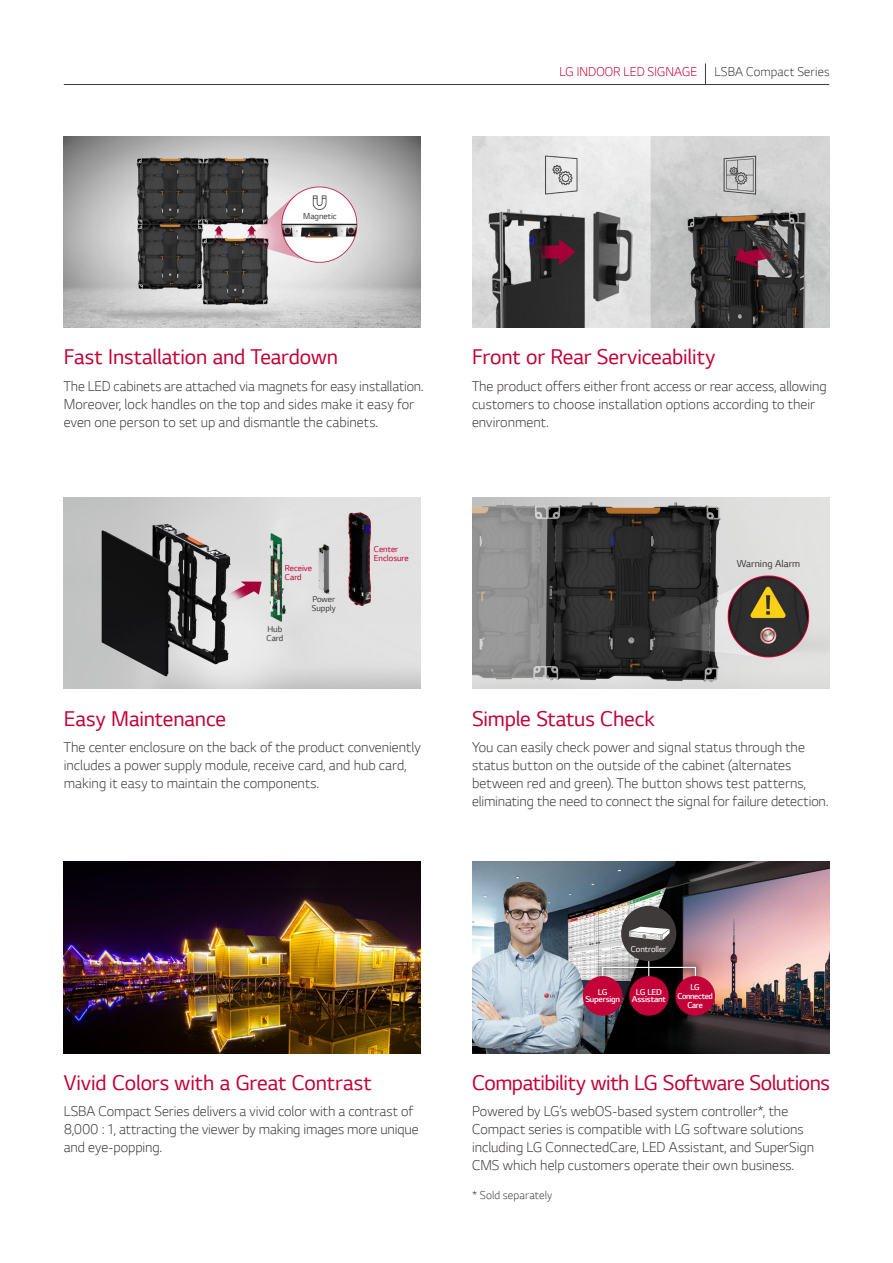
<style>
.page{position:relative;width:893px;height:1263px;background:#fff}
.page>*{position:absolute;margin:0;border:0;box-sizing:border-box;transform-origin:0 0}
.t1{font:22.5px "LG Smart";letter-spacing:-.005em;color:#c30037}
.t2{font:300 15px/18px "LG Smart";color:#3e3a39}
.t3{font:300 13.5px "LG Smart";color:#c30037}
.t4{font:300 13.5px "LG Smart";letter-spacing:.005em;color:#3e3a39}
.t5{font:300 12px "LG Smart";letter-spacing:.01em;color:#3e3a39}
.t6{font:10.5px "LG Smart";color:#3e3a39}
.t7{font:9px "LG Smart";color:#3e3a39}
.t8{font:9px "LG Smart";color:#c30037}
.t9{font:300 9px/7.5px "LG Smart";letter-spacing:-.03em;color:#fff;text-align:center}
.t10{font:300 9px/9px "LG Smart";letter-spacing:-.03em;color:#fff;text-align:center;scale:.95 1}
.t11{font:9px "LG Smart";letter-spacing:-.01em;color:#fff}
</style>
<div class="page">
<img style="left:64px;top:136px;width:357px;height:191px">
<img style="left:64px;top:497px;width:357px;height:192px">
<img style="left:472px;top:497px;width:357px;height:192px">
<img style="left:472px;top:862px;width:357px;height:191px">
<img style="left:64px;top:862px;width:357px;height:191px">
<svg style="left:595px;top:960px;width:108px;height:42px"></svg>
<svg style="left:601px;top:966px;width:95px;height:31px;background:#514b4d"></svg>
<div style="left:675px;top:976px;width:40px;height:40px;background:#c30037;border-radius:50%"></div>
<div style="left:583px;top:976px;width:39px;height:40px;background:#c30037;border-radius:50%"></div>
<hr style="left:648px;top:937px;width:1px;height:57px;background:#fff">
<div style="left:621px;top:906px;width:55px;height:55px;background:#3e3a39;border-radius:50%"></div>
<svg style="left:629px;top:927px;width:41px;height:13px"></svg>
<div style="left:629px;top:976px;width:40px;height:40px;background:#c30037;border-radius:50%"></div>
<img style="left:472px;top:136px;width:357px;height:191px">
<hr style="left:64px;top:84px;width:765px;height:1px;background:#3e3a39">
<svg style="left:705px;top:63px;width:1px;height:21px"></svg>
<p class="t3" style="left:560px;top:63px;width:139px">LG INDOOR LED SIGNAGE</p>
<p class="t4" style="left:714px;top:63px;width:117px">LSBA Compact Series</p>
<p class="t7" style="left:303px;top:210px;width:35px">Magnetic</p>
<p class="t1" style="left:64px;top:342px;width:276px">Fast Installation and Teardown</p>
<p class="t2" style="left:64px;top:376px;width:361px">The LED cabinets are attached via magnets for easy installation.<br>Moreover, lock handles on the top and sides make it easy for even one person to set up and dismantle the cabinets.</p>
<p class="t1" style="left:64px;top:703px;width:164px">Easy Maintenance</p>
<p class="t8" style="left:285px;top:562px;width:29px">Receive</p>
<p class="t8" style="left:285px;top:571px;width:18px">Card</p>
<p class="t7" style="left:267px;top:623px;width:16px">Hub</p>
<p class="t7" style="left:266px;top:632px;width:18px">Card</p>
<p class="t7" style="left:312px;top:593px;width:24px">Power</p>
<p class="t7" style="left:312px;top:602px;width:25px">Supply</p>
<p class="t8" style="left:374px;top:543px;width:26px">Center</p>
<p class="t8" style="left:374px;top:552px;width:36px">Enclosure</p>
<p class="t2" style="left:64px;top:737px;width:358px">The center enclosure on the back of the product conveniently includes a power supply module, receive card, and hub card, making it easy to maintain the components.</p>
<p class="t1" style="left:472px;top:342px;width:245px">Front or Rear Serviceability</p>
<p class="t2" style="left:472px;top:376px;width:356px">The product offers either front access or rear access, allowing</p>
<p class="t2" style="left:472px;top:394px;width:345px">customers to choose installation options according to their environment.</p>
<p class="t1" style="left:472px;top:703px;width:184px">Simple Status Check</p>
<p class="t6" style="left:737px;top:556px;width:65px">Warning Alarm</p>
<p class="t2" style="left:472px;top:737px;width:334px">You can easily check power and signal status through the</p>
<p class="t2" style="left:472px;top:755px;width:321px">status button on the outside of the cabinet (alternates</p>
<p class="t2" style="left:472px;top:773px;width:358px">between red and green). The button shows test patterns, eliminating the need to connect the signal for failure detection.</p>
<p class="t11" style="left:631px;top:943px;width:37px">Controller</p>
<p class="t9" style="left:636px;top:988px;width:28px">LG LED</p>
<p class="t9" style="left:632px;top:995px;width:36px">Assistant</p>
<p class="t9" style="left:585px;top:988px;width:36px">LG<br>Supersign</p>
<p class="t10" style="left:677px;top:982px;width:39px">LG<br>Connected</p>
<p class="t10" style="left:687px;top:1000px;width:18px">Care</p>
<p class="t1" style="left:64px;top:1068px;width:309px">Vivid Colors with a Great Contrast</p>
<p class="t1" style="left:472px;top:1068px;width:359px">Compatibility with LG Software Solutions</p>
<p class="t2" style="left:64px;top:1102px;width:351px">LSBA Compact Series delivers a vivid color with a contrast of</p>
<p class="t2" style="left:64px;top:1120px;width:356px">8,000 : 1, attracting the viewer by making images more unique and eye-popping.</p>
<p class="t2" style="left:472px;top:1102px;width:344px">Powered by LG’s webOS-based system controller*, the Compact series is compatible with LG software solutions including LG ConnectedCare, LED Assistant, and SuperSign CMS which help customers operate their own business.</p>
<p class="t5" style="left:472px;top:1187px;width:82px">* Sold separately</p>
</div>
